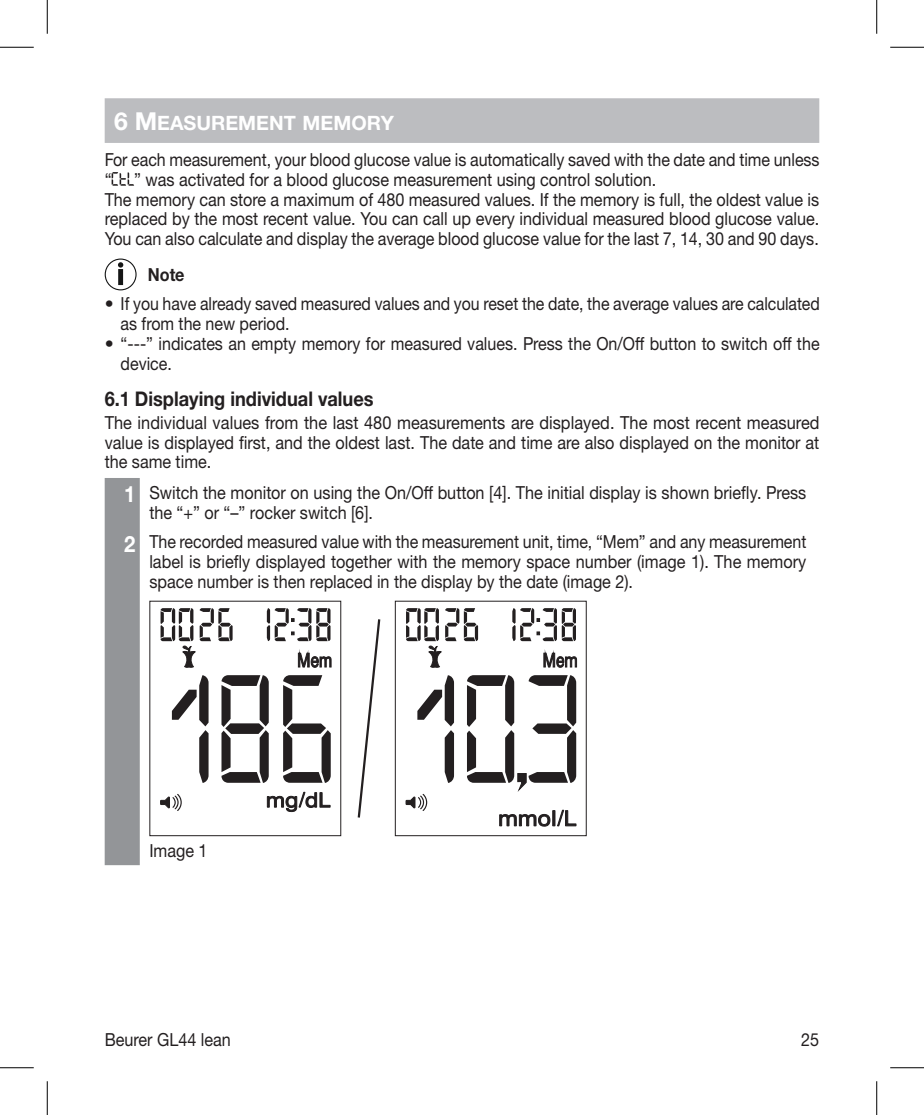
<style>
.page{position:relative;width:924px;height:1115px;background:#fff}
.page>*{position:absolute;margin:0;border:0;box-sizing:border-box;transform-origin:0 0}
.t1{font:700 20.25px "Helvetica Neue LTW1 G";color:#231f20;scale:.9 1}
.t2{font:19.8px "Helvetica Neue LTW1 G Bd SC800";color:#fff}
.t3{font:18px/19.8px "Helvetica Neue LTW1 G";color:#231f20;scale:.9 1}
.t4{font:18px/19.8px "Helvetica Neue LTW1 G";color:#231f20;scale:.89 1}
.t5{font:18px/19.8px "Helvetica Neue LTW1 G";color:#231f20}
.t6{font:18px/19.8px "Helvetica Neue LTW1 G";color:#231f20;text-align:justify;scale:.91 1}
.t7{font:700 18px "Helvetica Neue LTW1 G";color:#231f20;scale:.9 1}
.s1{font-size:24.75px}
.s2{font-weight:700;font-size:22.5px;color:#fff}
</style>
<div class="page">
<div style="left:105px;top:98px;width:714px;height:45px;background:#bcbdc0"></div>
<svg style="left:112px;top:172px;width:22px;height:14px"></svg>
<div style="left:105px;top:259px;width:32px;height:31px;border:1px solid #151616;border-radius:50%"></div>
<div style="left:118px;top:269px;width:5px;height:16px;border:2px solid #151616"></div>
<svg style="left:118px;top:262px;width:5px;height:6px"></svg>
<div style="left:105px;top:478px;width:35px;height:387px;background:#939598"></div>
<svg style="left:221px;top:675px;width:48px;height:108px"></svg>
<svg style="left:298px;top:653px;width:33px;height:15px"></svg>
<svg style="left:283px;top:675px;width:48px;height:108px"></svg>
<svg style="left:267px;top:608px;width:63px;height:33px"></svg>
<svg style="left:266px;top:791px;width:65px;height:22px"></svg>
<svg style="left:160px;top:794px;width:22px;height:17px"></svg>
<svg style="left:172px;top:675px;width:36px;height:108px"></svg>
<svg style="left:160px;top:608px;width:73px;height:60px"></svg>
<div style="left:395px;top:601px;width:192px;height:235px;border:1px solid #231f20"></div>
<svg style="left:499px;top:809px;width:78px;height:18px"></svg>
<div style="left:552px;top:810px;width:3px;height:16px;background:#231f20;border:1px solid #231f20"></div>
<svg style="left:417px;top:675px;width:37px;height:108px"></svg>
<svg style="left:543px;top:653px;width:34px;height:15px"></svg>
<svg style="left:405px;top:794px;width:22px;height:17px"></svg>
<svg style="left:512px;top:608px;width:64px;height:33px"></svg>
<svg style="left:467px;top:675px;width:109px;height:117px"></svg>
<svg style="left:406px;top:608px;width:72px;height:60px"></svg>
<svg style="left:357px;top:619px;width:24px;height:199px"></svg>
<hr style="left:0;top:47px;width:34px;height:1px;background:#000">
<hr style="left:890px;top:47px;width:34px;height:1px;background:#000">
<hr style="left:0;top:1067px;width:34px;height:1px;background:#000">
<hr style="left:890px;top:1067px;width:34px;height:1px;background:#000">
<hr style="left:47px;top:0;width:1px;height:34px;background:#000">
<hr style="left:47px;top:1081px;width:1px;height:34px;background:#000">
<hr style="left:876px;top:0;width:1px;height:34px;background:#000">
<hr style="left:876px;top:1081px;width:1px;height:34px;background:#000">
<p class="t2" style="left:114px;top:111px;width:281px"><span class="s1">6 M</span> EASUREMENT MEMORY</p>
<p class="t4" style="left:105px;top:149px;width:804px">For each measurement, your blood glucose value is automatically saved with the date and time unless “</p>
<p class="t3" style="left:105px;top:169px;width:795px;text-indent:30px">” was activated for a blood glucose measurement using control solution.<br>The memory can store a maximum of 480 measured values. If the memory is full, the oldest value is replaced by the most recent value. You can call up every individual measured blood glucose value.<br>You can also calculate and display the average blood glucose value for the last 7, 14, 30 and 90 days.</p>
<p class="t7" style="left:148px;top:263px;width:42px">Note</p>
<p class="t5" style="left:121px;top:294px;width:700px;text-indent:-16px">• If you have already saved measured values and you reset the date, the average values are calculated as from the new period.</p>
<p class="t5" style="left:121px;top:333px;width:700px;text-indent:-16px">• “---” indicates an empty memory for measured values. Press the On/Off button to switch off the device.</p>
<p class="t1" style="left:105px;top:386px;width:300px">6.1 Displaying individual values</p>
<p class="t6" style="left:105px;top:412px;width:787px">The individual values from the last 480 measurements are displayed. The most recent measured value is displayed first, and the oldest last. The date and time are also displayed on the monitor at the same time.</p>
<p class="t3" style="left:149px;top:483px;width:731px;text-indent:-25px"><span class="s2">1</span> Switch the monitor on using the On/Off button [4]. The initial display is shown briefly. Press the “+” or “–” rocker switch [6].</p>
<p class="t4" style="left:149px;top:532px;width:740px;text-align:justify;text-indent:-25px"><span class="s2">2</span> The recorded measured value with the measurement unit, time, “Mem” and any measurement label is briefly displayed together with the memory space number (image 1). The memory space number is then replaced in the display by the date (image 2).</p>
<p class="t3" style="left:149px;top:840px;width:66px">Image 1</p>
<p class="t3" style="left:105px;top:1029px;width:142px">Beurer GL44 lean</p>
<p class="t3" style="left:801px;top:1029px;width:22px">25</p>
</div>
